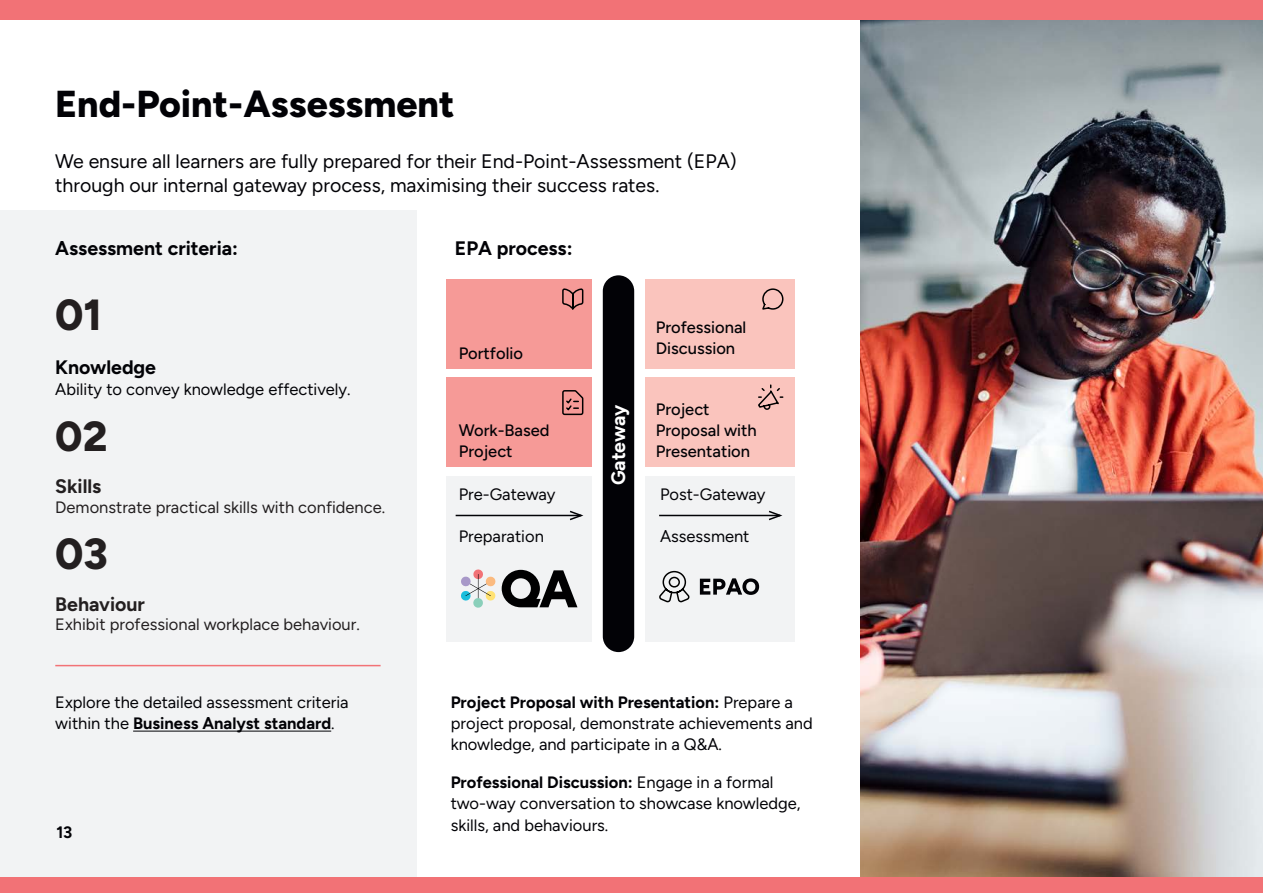
<style>
.page{position:relative;width:1263px;height:893px;background:#fff}
.page>*{position:absolute;margin:0;border:0;box-sizing:border-box;transform-origin:0 0}
.t1{font:800 43.5px "Figtree";color:#231f20}
.t2{font:800 42px "Figtree";color:#231f20}
.t3{font:800 37.5px "Figtree";color:#020206}
.t4{font:19.5px/24px "Figtree";color:#020206}
.t5{font:700 19.5px "Figtree";color:#020206}
.t6{font:700 19.5px "Figtree";color:#231f20}
.t7{font:700 19.5px "Figtree";letter-spacing:-.01em;color:#fff}
.t8{font:16.5px/21px "Figtree";color:#020206}
.t9{font:500 16.5px/21px "Figtree";color:#020206}
.t10{font:16.5px "Figtree";color:#231f20}
.t11{font:700 16.5px "Figtree";color:#020206}
.s1{font-weight:700}
</style>
<div class="page">
<img style="left:860px;top:19px;width:403px;height:858px">
<div style="left:0;top:877px;width:1263px;height:16px;background:#f27276"></div>
<div style="left:446px;top:279px;width:146px;height:89px;background:#f69a97"></div>
<svg style="left:562px;top:288px;width:22px;height:22px"></svg>
<div style="left:446px;top:476px;width:146px;height:166px;background:#f2f3f4"></div>
<div style="left:645px;top:476px;width:150px;height:166px;background:#f2f3f4"></div>
<div style="left:0;top:211px;width:417px;height:666px;background:#f2f3f4"></div>
<div style="left:0;top:0;width:1263px;height:19px;background:#f27276"></div>
<hr style="left:55px;top:665px;width:326px;height:1px;background:#f27276">
<div style="left:603px;top:275px;width:31px;height:377px;background:#020206;border-radius:16px"></div>
<hr style="left:456px;top:515px;width:125px;height:1px;background:#020206">
<svg style="left:568px;top:510px;width:16px;height:11px"></svg>
<hr style="left:659px;top:515px;width:121px;height:1px;background:#020206">
<svg style="left:767px;top:510px;width:16px;height:11px"></svg>
<div style="left:645px;top:377px;width:150px;height:89px;background:#fac4bd"></div>
<svg style="left:758px;top:384px;width:26px;height:26px"></svg>
<div style="left:645px;top:279px;width:150px;height:89px;background:#fac4bd"></div>
<svg style="left:762px;top:288px;width:22px;height:22px"></svg>
<div style="left:446px;top:377px;width:146px;height:89px;background:#f69a97"></div>
<svg style="left:562px;top:390px;width:22px;height:26px"></svg>
<svg style="left:502px;top:570px;width:75px;height:37px"></svg>
<svg style="left:461px;top:569px;width:35px;height:39px"></svg>
<hr style="left:133px;top:731px;width:198px;height:1px;background:#020206">
<svg style="left:700px;top:578px;width:59px;height:17px"></svg>
<svg style="left:659px;top:570px;width:31px;height:33px"></svg>
<h3 class="t3" style="left:55px;top:81px;width:401px">End-Point-Assessment</h3>
<p class="t4" style="left:55px;top:149px;width:683px">We ensure all learners are fully prepared for their End-Point-Assessment (EPA) through our internal gateway process, maximising their success rates.</p>
<p class="t5" style="left:55px;top:236px;width:184px">Assessment criteria:</p>
<p class="t5" style="left:455px;top:236px;width:119px">EPA process:</p>
<h1 class="t1" style="left:55px;top:289px;width:48px">01</h1>
<p class="t5" style="left:55px;top:355px;width:102px">Knowledge</p>
<p class="t8" style="left:55px;top:379px;width:297px">Ability to convey knowledge effectively.</p>
<h2 class="t2" style="left:55px;top:410px;width:54px">02</h2>
<p class="t6" style="left:55px;top:474px;width:48px">Skills</p>
<p class="t10" style="left:55px;top:497px;width:331px">Demonstrate practical skills with confidence.</p>
<h1 class="t1" style="left:55px;top:527px;width:54px">03</h1>
<p class="t6" style="left:55px;top:592px;width:91px">Behaviour</p>
<p class="t10" style="left:55px;top:615px;width:306px">Exhibit professional workplace behaviour.</p>
<p class="t9" style="left:459px;top:342px;width:66px">Portfolio</p>
<p class="t9" style="left:459px;top:420px;width:92px">Work-Based<br>Project</p>
<p class="t8" style="left:459px;top:483px;width:98px">Pre-Gateway</p>
<p class="t8" style="left:459px;top:525px;width:87px">Preparation</p>
<p class="t7" style="left:607px;top:485px;width:82px;rotate:-90deg">Gateway</p>
<p class="t9" style="left:656px;top:317px;width:92px">Professional<br>Discussion</p>
<p class="t9" style="left:656px;top:399px;width:102px">Project<br>Proposal with<br>Presentation</p>
<p class="t8" style="left:660px;top:483px;width:107px">Post-Gateway</p>
<p class="t8" style="left:660px;top:525px;width:91px">Assessment</p>
<p class="t8" style="left:55px;top:692px;width:295px">Explore the detailed assessment criteria within the <span class="s1">Business Analyst standard</span>.</p>
<p class="t11" style="left:56px;top:822px;width:18px">13</p>
<p class="t8" style="left:451px;top:692px;width:364px"><span class="s1">Project Proposal with Presentation:</span> Prepare a project proposal, demonstrate achievements and knowledge, and participate in a Q&amp;A.</p>
<p class="t8" style="left:451px;top:772px;width:351px"><span class="s1">Professional Discussion:</span> Engage in a formal two-way conversation to showcase knowledge, skills, and behaviours.</p>
</div>
